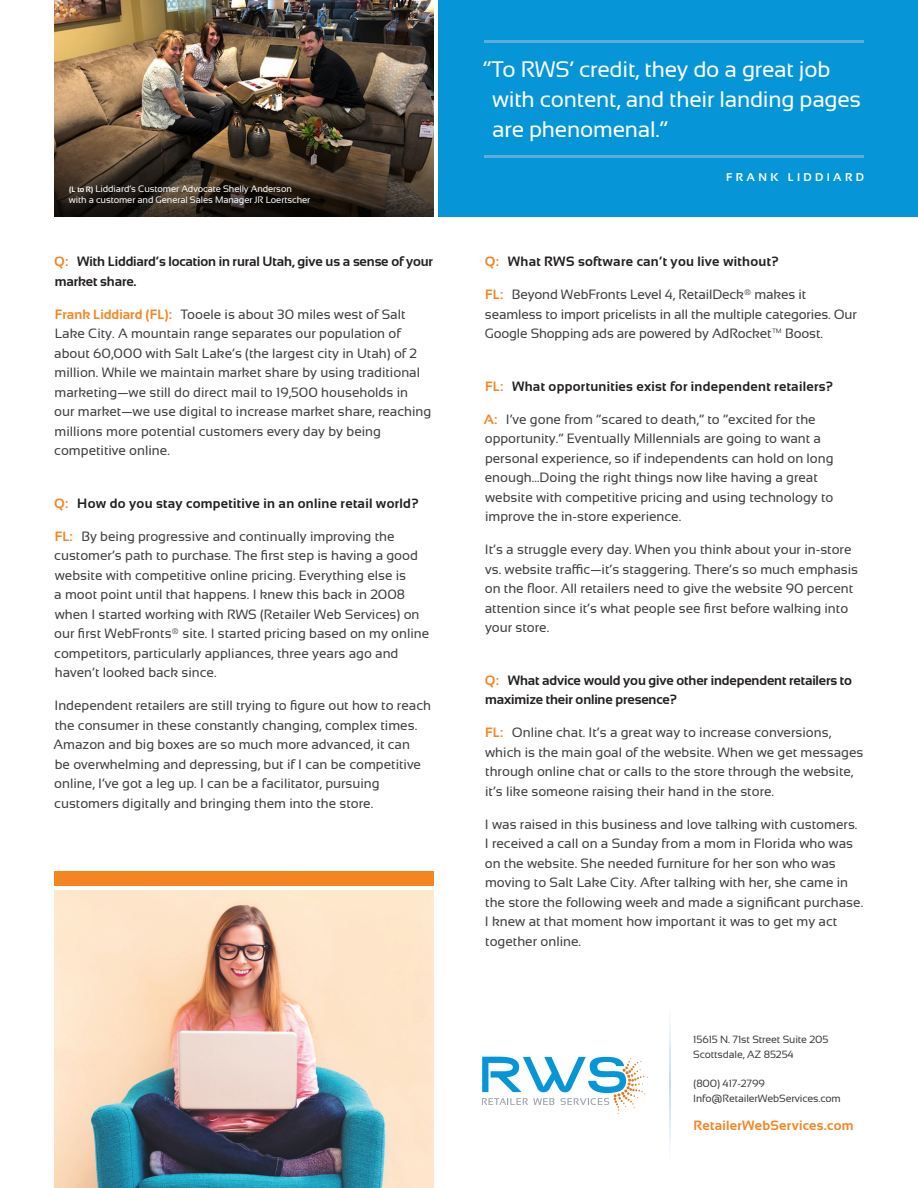
<style>
.page{position:relative;width:918px;height:1188px;background:#fff}
.page>*{position:absolute;margin:0;border:0;box-sizing:border-box;transform-origin:0 0}
.t1{font:22.5px/30px "Sansation";letter-spacing:-.01em;color:#fff}
.t2{font:13.5px/19.5px "Sansation";color:#3e3e3f}
.t3{font:700 13.5px/19.5px "Sansation";letter-spacing:-.01em;color:#231f20}
.t4{font:700 13.5px "Sansation";letter-spacing:.02em;color:#231f20}
.t5{font:700 13.5px "Sansation";letter-spacing:.02em;color:#f58520}
.t6{font:700 11.25px "Sansation";letter-spacing:.3em;color:#fff}
.t7{font:10.5px/15px "Sansation";letter-spacing:-.01em;color:#3e3e3f}
.t8{font:9.3px/11.7px "Sansation";letter-spacing:-.01em;color:#fff}
.s1{font-weight:700;font-size:7.8px}
.s2{color:#f58520}
.s3{font-weight:700;color:#f58520}
</style>
<div class="page">
<svg style="left:482px;top:1057px;width:166px;height:57px"></svg>
<hr style="left:669px;top:1007px;width:2px;height:153px;background:#c4ddf2">
<img style="left:54px;top:0;width:380px;height:127px">
<svg style="left:54px;top:127px;width:380px;height:89px;background:#3f3225"></svg>
<div style="left:438px;top:0;width:480px;height:216px;background:#0696d7"></div>
<img style="left:54px;top:890px;width:380px;height:298px">
<div style="left:54px;top:871px;width:380px;height:14px;background:#f58520"></div>
<hr style="left:484px;top:155px;width:380px;height:3px;background:#5bade0">
<hr style="left:484px;top:40px;width:380px;height:3px;background:#5bade0">
<p class="t8" style="left:69px;top:182px;width:243px"><span class="s1">(L to R)</span> Liddiard’s Customer Advocate Shelly Anderson with a customer and General Sales Manager JR Loertscher</p>
<p class="t3" style="left:54px;top:252px;width:380px"><span class="s2">Q:</span> With Liddiard’s location in rural Utah, give us a sense of your market share.</p>
<p class="t2" style="left:54px;top:304px;width:379px"><span class="s3">Frank Liddiard (FL):</span> Tooele is about 30 miles west of Salt Lake City. A mountain range separates our population of about 60,000 with Salt Lake’s (the largest city in Utah) of 2 million. While we maintain market share by using traditional marketing—we still do direct mail to 19,500 households in our market—we use digital to increase market share, reaching millions more potential customers every day by being competitive online.</p>
<p class="t4" style="left:54px;top:495px;width:366px"><span class="s2">Q:</span> How do you stay competitive in an online retail world?</p>
<p class="t2" style="left:54px;top:526px;width:377px"><span class="s3">FL:</span> By being progressive and continually improving the customer’s path to purchase. The first step is having a good website with competitive online pricing. Everything else is<br>a moot point until that happens. I knew this back in 2008 when I started working with RWS (Retailer Web Services) on our first WebFronts® site. I started pricing based on my online competitors, particularly appliances, three years ago and haven’t looked back since.</p>
<p class="t2" style="left:53px;top:696px;width:379px">Independent retailers are still trying to figure out how to reach the consumer in these constantly changing, complex times.<br>Amazon and big boxes are so much more advanced, it can<br>be overwhelming and depressing, but if I can be competitive online, I’ve got a leg up. I can be a facilitator, pursuing customers digitally and bringing them into the store.</p>
<p class="t1" style="left:492px;top:54px;width:370px;text-indent:-9px">“To RWS’ credit, they do a great job with content, and their landing pages are phenomenal.”</p>
<p class="t6" style="left:726px;top:171px;width:139px">FRANK LIDDIARD</p>
<p class="t4" style="left:485px;top:254px;width:295px"><span class="s2">Q:</span> What RWS software can’t you live without?</p>
<p class="t2" style="left:485px;top:285px;width:374px"><span class="s3">FL:</span> Beyond WebFronts Level 4, RetailDeck® makes it seamless to import pricelists in all the multiple categories. Our<br>Google Shopping ads are powered by AdRocket™ Boost.</p>
<p class="t4" style="left:485px;top:378px;width:349px"><span class="s2">FL:</span> What opportunities exist for independent retailers?</p>
<p class="t2" style="left:484px;top:409px;width:351px"><span class="s3">A:</span> I’ve gone from “scared to death,” to “excited for the opportunity.” Eventually Millennials are going to want a personal experience, so if independents can hold on long enough…Doing the right things now like having a great website with competitive pricing and using technology to improve the in-store experience.</p>
<p class="t2" style="left:485px;top:540px;width:375px">It’s a struggle every day. When you think about your in-store vs. website traffic—it’s staggering. There’s so much emphasis on the floor. All retailers need to give the website 90 percent attention since it’s what people see first before walking into your store.</p>
<p class="t3" style="left:485px;top:670px;width:369px"><span class="s2">Q:</span> What advice would you give other independent retailers to maximize their online presence?</p>
<p class="t2" style="left:485px;top:723px;width:380px"><span class="s3">FL:</span> Online chat. It’s a great way to increase conversions, which is the main goal of the website. When we get messages through online chat or calls to the store through the website, it’s like someone raising their hand in the store.</p>
<p class="t2" style="left:485px;top:814px;width:380px">I was raised in this business and love talking with customers.<br>I received a call on a Sunday from a mom in Florida who was on the website. She needed furniture for her son who was moving to Salt Lake City. After talking with her, she came in the store the following week and made a significant purchase.<br>I knew at that moment how important it was to get my act together online.</p>
<p class="t7" style="left:693px;top:1032px;width:137px">15615 N. 71st Street Suite 205<br>Scottsdale, AZ 85254</p>
<p class="t7" style="left:693px;top:1075px;width:149px">(800) 417-2799<br>Info@RetailerWebServices.com</p>
<p class="t5" style="left:693px;top:1118px;width:162px">RetailerWebServices.com</p>
</div>
